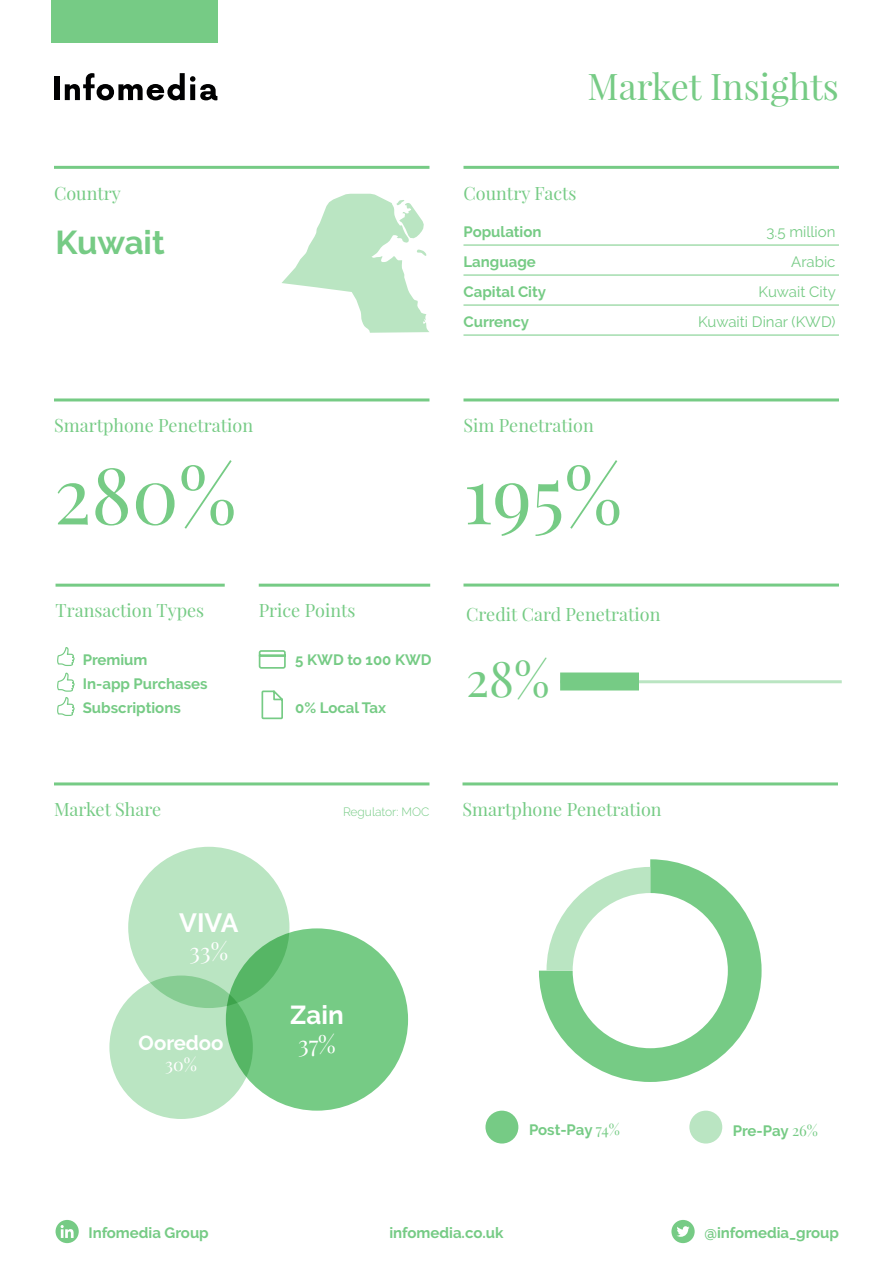
<style>
.page{position:relative;width:893px;height:1263px;background:#fff}
.page>*{position:absolute;margin:0;border:0;box-sizing:border-box;transform-origin:0 0}
.t1{font:78px "Playfair Display";color:#76cb85}
.t2{font:48px "Playfair Display";color:#76cb85}
.t3{font:36px "Playfair Display";color:#76cb85}
.t4{font:700 33px "Raleway";color:#76cb85}
.t5{font:700 26.25px "Raleway";color:#fff}
.t6{font:700 25.95px "Raleway";color:#fff}
.t7{font:23.7px "Playfair Display";color:#fff}
.t8{font:23.4px "Playfair Display";color:#fff}
.t9{font:700 20.4px "Raleway";color:#fff}
.t10{font:18px "Playfair Display";color:#76cb85}
.t11{font:17.85px "Playfair Display";color:#fff}
.Paragraph_Style_1{font:700 15px "Raleway";color:#76cb85}
.Paragraph_Style_1-2{font:15px "Raleway";color:#76cb85}
.t12{font:300 12px "Raleway";color:#76cb85}
.s1{font-family:"Playfair Display";font-weight:400}
</style>
<div class="page">
<div style="left:54px;top:76px;width:5px;height:24px;background:#000001"></div>
<svg style="left:65px;top:73px;width:152px;height:27px"></svg>
<hr style="left:463px;top:245px;width:376px;height:1px;background:#76cb85">
<hr style="left:463px;top:275px;width:376px;height:1px;background:#76cb85">
<hr style="left:463px;top:305px;width:376px;height:1px;background:#76cb85">
<hr style="left:463px;top:335px;width:376px;height:1px;background:#76cb85">
<hr style="left:54px;top:166px;width:375px;height:3px;background:#76cb85">
<hr style="left:54px;top:398px;width:375px;height:3px;background:#76cb85">
<hr style="left:463px;top:398px;width:376px;height:3px;background:#76cb85">
<hr style="left:463px;top:166px;width:376px;height:3px;background:#76cb85">
<div style="left:51px;top:0;width:166px;height:43px;background:#76cb85"></div>
<hr style="left:259px;top:584px;width:171px;height:3px;background:#76cb85">
<hr style="left:56px;top:584px;width:169px;height:3px;background:#76cb85">
<svg style="left:57px;top:647px;width:18px;height:69px"></svg>
<hr style="left:463px;top:583px;width:376px;height:3px;background:#76cb85">
<hr style="left:560px;top:680px;width:282px;height:3px;background:#bae5c2">
<div style="left:560px;top:672px;width:79px;height:18px;background:#76cb85"></div>
<hr style="left:462px;top:782px;width:376px;height:3px;background:#76cb85">
<hr style="left:54px;top:782px;width:375px;height:3px;background:#76cb85">
<svg style="left:56px;top:1220px;width:23px;height:23px"></svg>
<svg style="left:671px;top:1220px;width:24px;height:23px"></svg>
<div style="left:485px;top:1111px;width:33px;height:32px;background:#76cb85;border-radius:50%"></div>
<div style="left:689px;top:1111px;width:33px;height:32px;background:#bae5c2;border-radius:50%"></div>
<svg style="left:258px;top:650px;width:28px;height:19px"></svg>
<svg style="left:261px;top:690px;width:22px;height:30px"></svg>
<div style="left:109px;top:975px;width:144px;height:144px;background:#bae5c2;border-radius:50%"></div>
<div style="left:226px;top:928px;width:182px;height:183px;background:#76cb85;border-radius:50%"></div>
<svg style="left:128px;top:847px;width:161px;height:161px;background:#acdeb5"></svg>
<svg style="left:282px;top:194px;width:147px;height:139px"></svg>
<svg style="left:539px;top:859px;width:223px;height:223px;fill:#76cb85"></svg>
<svg style="left:546px;top:867px;width:104px;height:104px"></svg>
<div style="left:573px;top:893px;width:155px;height:155px;background:#fff;border-radius:50%"></div>
<p class="t10" style="left:54px;top:182px;width:68px">Country</p>
<p class="t4" style="left:56px;top:223px;width:111px">Kuwait</p>
<p class="t3" style="left:588px;top:64px;width:253px">Market Insights</p>
<p class="t10" style="left:463px;top:182px;width:115px">Country Facts</p>
<p class="Paragraph_Style_1" style="left:463px;top:223px;width:80px">Population</p>
<p class="Paragraph_Style_1-2" style="left:766px;top:223px;width:71px">3.5 million</p>
<p class="Paragraph_Style_1" style="left:463px;top:253px;width:74px">Language</p>
<p class="Paragraph_Style_1-2" style="left:791px;top:253px;width:46px">Arabic</p>
<p class="Paragraph_Style_1" style="left:463px;top:283px;width:84px">Capital City</p>
<p class="Paragraph_Style_1-2" style="left:759px;top:283px;width:79px">Kuwait City</p>
<p class="Paragraph_Style_1" style="left:463px;top:313px;width:67px">Currency</p>
<p class="Paragraph_Style_1-2" style="left:698px;top:313px;width:139px">Kuwaiti Dinar (KWD)</p>
<p class="t10" style="left:54px;top:414px;width:201px">Smartphone Penetration</p>
<p class="t10" style="left:463px;top:414px;width:132px">Sim Penetration</p>
<p class="t1" style="left:54px;top:446px;width:184px">280%</p>
<p class="t1" style="left:463px;top:446px;width:160px">195%</p>
<p class="t10" style="left:56px;top:599px;width:150px">Transaction Types</p>
<p class="t10" style="left:259px;top:599px;width:98px">Price Points</p>
<p class="Paragraph_Style_1" style="left:83px;top:651px;width:66px">Premium</p>
<p class="Paragraph_Style_1" style="left:83px;top:675px;width:126px">In-app Purchases</p>
<p class="Paragraph_Style_1" style="left:83px;top:699px;width:100px">Subscriptions</p>
<p class="Paragraph_Style_1" style="left:295px;top:651px;width:138px">5 KWD to 100 KWD</p>
<p class="Paragraph_Style_1" style="left:295px;top:699px;width:92px">0% Local Tax</p>
<p class="t10" style="left:466px;top:603px;width:196px">Credit Card Penetration</p>
<p class="t2" style="left:466px;top:649px;width:85px">28%</p>
<p class="t10" style="left:54px;top:798px;width:109px">Market Share</p>
<p class="t12" style="left:343px;top:805px;width:88px">Regulator: MOC</p>
<p class="t10" style="left:462px;top:798px;width:201px">Smartphone Penetration</p>
<p class="t5" style="left:179px;top:907px;width:61px">VIVA</p>
<p class="t8" style="left:190px;top:936px;width:40px">33%</p>
<p class="t9" style="left:139px;top:1031px;width:86px">Ooredoo</p>
<p class="t11" style="left:165px;top:1053px;width:33px">30%</p>
<p class="t6" style="left:290px;top:1000px;width:55px">Zain</p>
<p class="t7" style="left:298px;top:1029px;width:39px">37%</p>
<p class="Paragraph_Style_1" style="left:529px;top:1121px;width:92px">Post-Pay <span class="s1">74%</span></p>
<p class="Paragraph_Style_1" style="left:733px;top:1122px;width:87px">Pre-Pay <span class="s1">26%</span></p>
<p class="Paragraph_Style_1" style="left:88px;top:1224px;width:122px">Infomedia Group</p>
<p class="Paragraph_Style_1" style="left:389px;top:1224px;width:115px">infomedia.co.uk</p>
<p class="Paragraph_Style_1" style="left:704px;top:1224px;width:136px">@infomedia_group</p>
</div>
